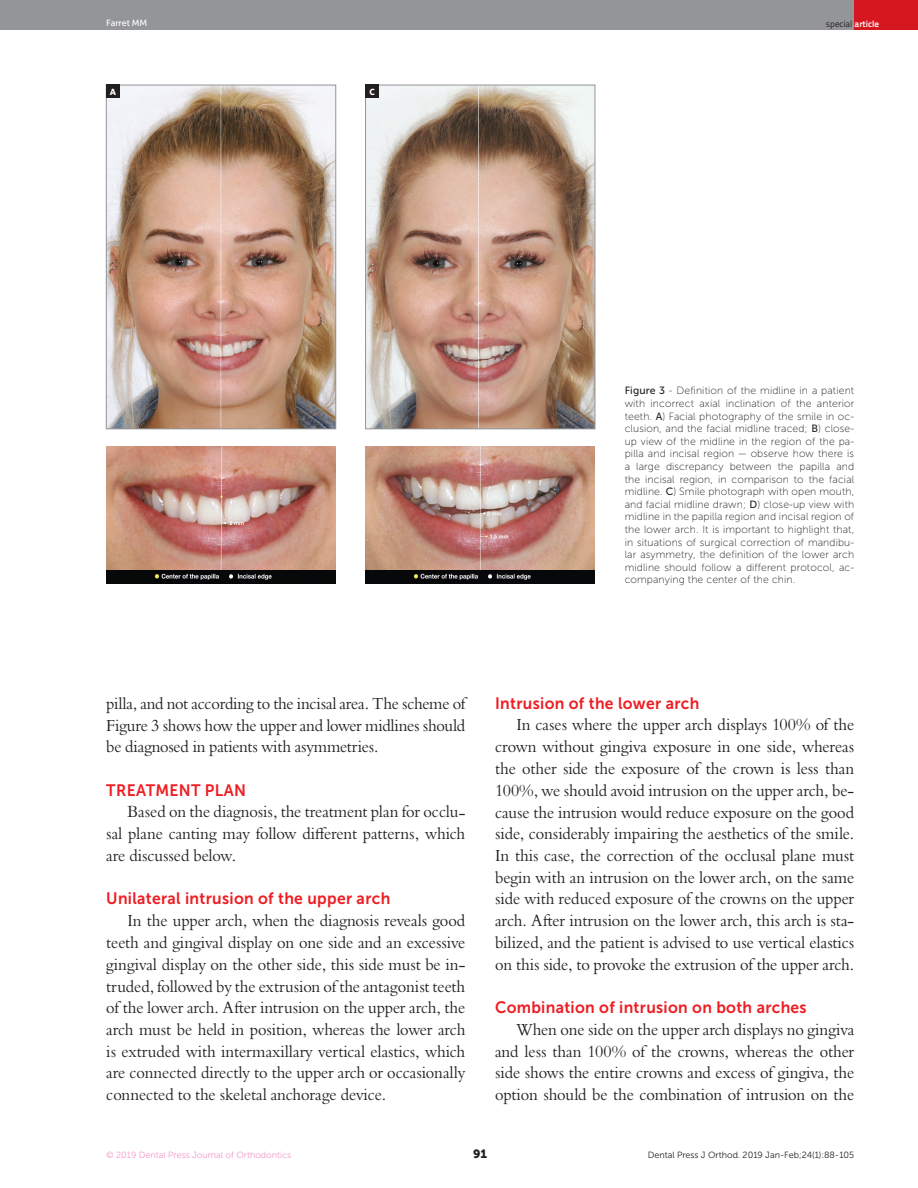
<style>
.page{position:relative;width:918px;height:1188px;background:#fff}
.page>*{position:absolute;margin:0;border:0;box-sizing:border-box;transform-origin:0 0}
.t1{font:16.5px/21.8px "Bergamo Std";letter-spacing:-.01em;color:#231f20;text-align:justify;scale:.95 1}
.t2{font:16.5px "Museo Sans 700";letter-spacing:.02em;color:#ee1d23;scale:.95 1}
.t3{font:12px "Museo Sans 900";color:#231f20}
.t4{font:10.5px/12.6px "Museo Sans 100";letter-spacing:.01em;color:#231f20;text-align:justify}
.t5{font:9px "Museo Sans 300";color:#231f20}
.t6{font:9px "Museo Sans 300";color:#f499c2}
.t7{font:9px "Titillium Text 22 L";color:#231f20}
.t8{font:9px "Museo Sans 500";letter-spacing:-.015em;color:#fff}
.t9{font:700 9px "Whitney";color:#fff}
.s1{font-weight:700;color:#fff}
.s2{font-family:"Museo Sans 500"}
</style>
<div class="page">
<div style="left:0;top:0;width:918px;height:30px;background:#939598"></div>
<div style="left:854px;top:0;width:64px;height:30px;background:#d7171f"></div>
<img style="left:108px;top:87px;width:226px;height:340px">
<div style="left:106px;top:85px;width:230px;height:344px;border:1px solid #939598"></div>
<img style="left:367px;top:87px;width:226px;height:340px">
<div style="left:365px;top:85px;width:230px;height:344px;border:1px solid #939598"></div>
<div style="left:106px;top:85px;width:14px;height:13px;background:#231f20"></div>
<div style="left:366px;top:85px;width:13px;height:13px;background:#231f20"></div>
<img style="left:106px;top:446px;width:230px;height:137px">
<img style="left:366px;top:446px;width:229px;height:137px">
<img style="left:106px;top:570px;width:230px;height:12px">
<img style="left:366px;top:570px;width:229px;height:12px">
<p class="t8" style="left:106px;top:18px;width:43px">Farret MM</p>
<p class="t7" style="left:826px;top:17px;width:55px">special <span class="s1">article</span></p>
<p class="t9" style="left:110px;top:86px;width:8px">A</p>
<p class="t9" style="left:369px;top:86px;width:7px">C</p>
<p class="t4" style="left:625px;top:385px;width:231px"><span class="s2">Figure 3</span> - Definition of the midline in a patient with incorrect axial inclination of the anterior teeth. <span class="s2">A</span>) Facial photography of the smile in oc&shy;clusion, and the facial midline traced; <span class="s2">B</span>) close&shy;up view of the midline in the region of the pa&shy;pilla and incisal region — observe how there is a large discrepancy between the papilla and the incisal region, in comparison to the facial midline. <span class="s2">C</span>) Smile photograph with open mouth, and facial midline drawn; <span class="s2">D</span>) close-up view with midline in the papilla region and incisal region of the lower arch. It is important to highlight that, in situations of surgical correction of mandibu&shy;lar asymmetry, the definition of the lower arch midline should follow a different protocol, ac&shy;companying the center of the chin.</p>
<p class="t1" style="left:106px;top:692px;width:380px">pilla, and not according to the incisal area. The scheme of Figure 3 shows how the upper and lower midlines should be diagnosed in patients with asymmetries.</p>
<p class="t2" style="left:106px;top:781px;width:149px">TREATMENT PLAN</p>
<p class="t1" style="left:106px;top:801px;width:379px;text-indent:21px">Based on the diagnosis, the treatment plan for occlu&shy;sal plane canting may follow different patterns, which are discussed below.</p>
<p class="t2" style="left:106px;top:890px;width:300px">Unilateral intrusion of the upper arch</p>
<p class="t1" style="left:106px;top:910px;width:380px;text-indent:21px">In the upper arch, when the diagnosis reveals good teeth and gingival display on one side and an excessive gingival display on the other side, this side must be in&shy;truded, followed by the extrusion of the antagonist teeth of the lower arch. After intrusion on the upper arch, the arch must be held in position, whereas the lower arch is extruded with intermaxillary vertical elastics, which are connected directly to the upper arch or occasionally connected to the skeletal anchorage device.</p>
<p class="t2" style="left:495px;top:694px;width:216px">Intrusion of the lower arch</p>
<p class="t1" style="left:495px;top:714px;width:380px;text-indent:21px">In cases where the upper arch displays 100% of the crown without gingiva exposure in one side, whereas the other side the exposure of the crown is less than 100%, we should avoid intrusion on the upper arch, be&shy;cause the intrusion would reduce exposure on the good side, considerably impairing the aesthetics of the smile.<br>In this case, the correction of the occlusal plane must begin with an intrusion on the lower arch, on the same side with reduced exposure of the crowns on the upper arch. After intrusion on the lower arch, this arch is sta&shy;bilized, and the patient is advised to use vertical elastics on this side, to provoke the extrusion of the upper arch.</p>
<p class="t2" style="left:495px;top:998px;width:329px">Combination of intrusion on both arches</p>
<p class="t1" style="left:495px;top:1019px;width:380px;text-indent:21px">When one side on the upper arch displays no gingiva and less than 100% of the crowns, whereas the other side shows the entire crowns and excess of gingiva, the option should be the combination of intrusion on the</p>
<p class="t6" style="left:106px;top:1150px;width:186px">© 2019 Dental Press Journal of Orthodontics</p>
<p class="t3" style="left:473px;top:1147px;width:16px">91</p>
<p class="t5" style="left:648px;top:1150px;width:208px">Dental Press J Orthod. 2019 Jan-Feb;24(1):88-105</p>
</div>
